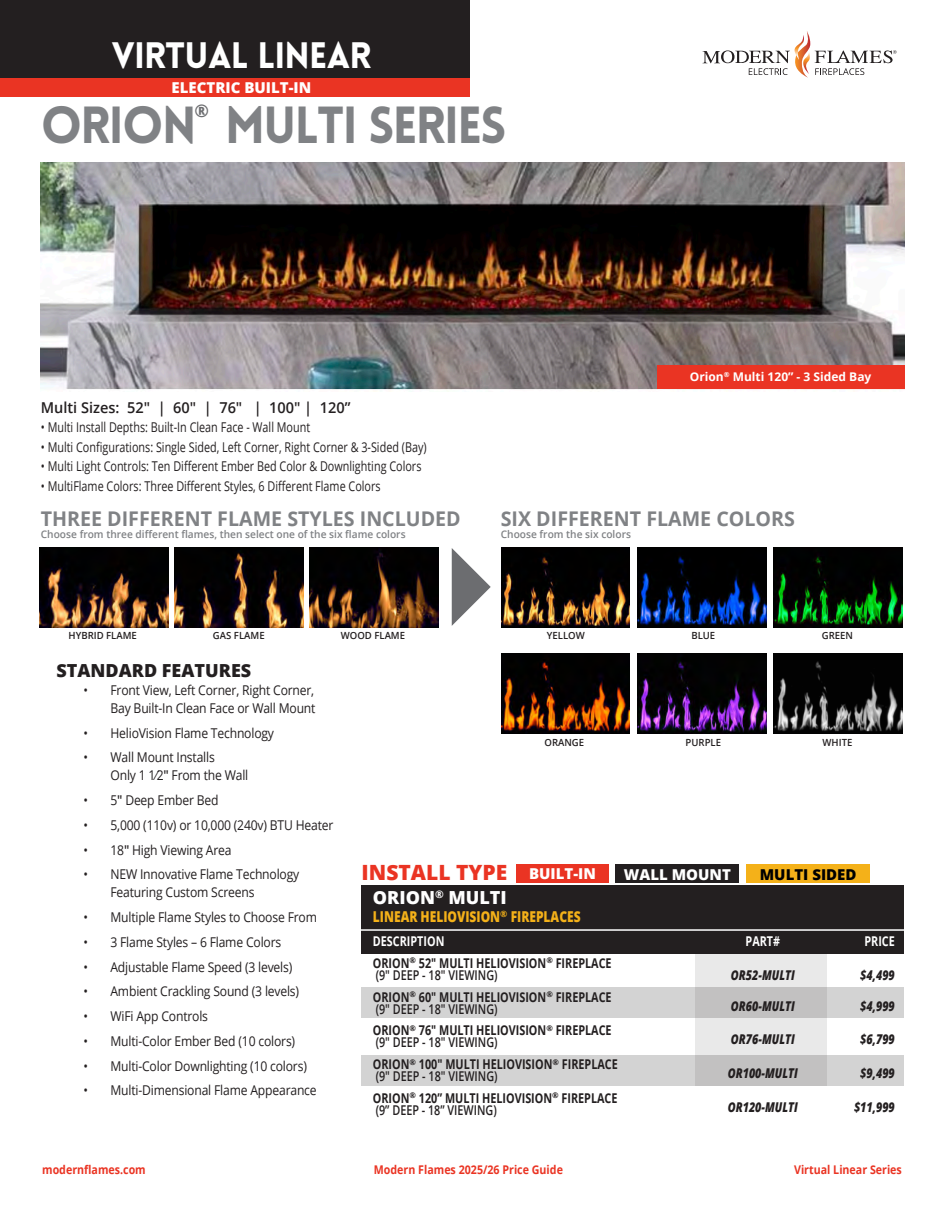
<style>
.page{position:relative;width:945px;height:1215px;background:#fff}
.page>*{position:absolute;margin:0;border:0;box-sizing:border-box;transform-origin:0 0}
.t1{font:900 51px "Lovelo";letter-spacing:-.035em;color:#808285;scale:.96 1}
.t2{font:900 36px "Lovelo";letter-spacing:-.02em;color:#fff}
.t3{font:800 21px "Open Sans";color:#ea3423}
.t4{font:700 20.25px "Open Sans";color:#808285}
.t5{font:800 18px "Open Sans";color:#231f20}
.t6{font:800 18px "Open Sans";color:#fff}
.t7{font:700 17.55px "Open Sans";color:#6c6d70}
.t8{font:800 15px "Open Sans";color:#fff}
.t9{font:600 15px "Open Sans";color:#231f20}
.t10{font:800 15px "Open Sans";color:#f4b119;scale:.8 1}
.t11{font:800 15px "Open Sans";color:#000}
.t12{font:13.5px/18px "Open Sans";letter-spacing:-.015em;color:#231f20;scale:.9 1}
.t13{font:700 13.5px/12px "Open Sans";color:#231f20;scale:.8 1}
.t14{font:13.5px "Open Sans";letter-spacing:-.015em;color:#231f20;scale:.8 1}
.t15{font:italic 800 13.5px "Open Sans";color:#231f20;scale:.8 1}
.t16{font:700 13.5px "Open Sans";color:#fff;scale:.8 1}
.t17{font:italic 800 13.5px "Open Sans";color:#231f20;scale:.8 1}
.t18{font:700 12px "Open Sans";color:#ea3423;scale:.89 1}
.t19{font:700 12px "Open Sans";color:#fff}
.t20{font:600 10.5px "Open Sans";color:#808285}
.t21{font:600 9.9px "Open Sans";color:#231f20}
.s1{font-weight:600}
.s2{font-style:inherit}
</style>
<div class="page">
<div style="left:0;top:0;width:470px;height:78px;background:#231f20"></div>
<img style="left:41px;top:162px;width:864px;height:228px">
<img style="left:39px;top:548px;width:129px;height:80px">
<div style="left:657px;top:365px;width:248px;height:23px;background:#ea3423"></div>
<div style="left:0;top:78px;width:470px;height:19px;background:#ea3423"></div>
<img style="left:174px;top:548px;width:129px;height:80px">
<img style="left:310px;top:548px;width:129px;height:80px">
<div style="left:695px;top:948px;width:132px;height:138px;background:#e9e9e9"></div>
<div style="left:361px;top:885px;width:543px;height:68px;background:#231f20"></div>
<hr style="left:357px;top:929px;width:553px;height:2px;background:#fff">
<div style="left:361px;top:987px;width:543px;height:30px;background:linear-gradient(to right,#d5d5d5,#c9c8c8)"></div>
<div style="left:516px;top:864px;width:93px;height:19px;background:#ea3423"></div>
<div style="left:615px;top:864px;width:124px;height:19px;background:#231f20"></div>
<div style="left:746px;top:864px;width:124px;height:19px;background:#f4b119"></div>
<div style="left:362px;top:1055px;width:542px;height:30px;background:linear-gradient(to right,#d5d5d5,#c9c8c8)"></div>
<img style="left:501px;top:548px;width:129px;height:80px">
<img style="left:637px;top:548px;width:129px;height:80px">
<img style="left:773px;top:548px;width:129px;height:80px">
<img style="left:501px;top:654px;width:129px;height:80px">
<img style="left:637px;top:654px;width:129px;height:80px">
<img style="left:773px;top:654px;width:129px;height:80px">
<svg style="left:452px;top:548px;width:39px;height:78px"></svg>
<svg style="left:703px;top:31px;width:194px;height:46px"></svg>
<p class="t2" style="left:112px;top:32px;width:261px">VIRTUAL LINEAR</p>
<p class="t8" style="left:172px;top:76px;width:141px">ELECTRIC BUILT-IN</p>
<p class="t7" style="left:195px;top:98px;width:16px">®</p>
<p class="t1" style="left:41px;top:93px;width:486px">ORION MULTI SERIES</p>
<p class="t9" style="left:41px;top:397px;width:311px">Multi Sizes: 52" | 60" | 76" | 100" | 120”</p>
<p class="t14" style="left:41px;top:418px;width:338px">• Multi Install Depths: Built-In Clean Face - Wall Mount</p>
<p class="t14" style="left:41px;top:438px;width:484px">• Multi Configurations: Single Sided, Left Corner, Right Corner &amp; 3-Sided (Bay)</p>
<p class="t14" style="left:41px;top:457px;width:477px">• Multi Light Controls: Ten Different Ember Bed Color &amp; Downlighting Colors</p>
<p class="t14" style="left:41px;top:477px;width:426px">• MultiFlame Colors: Three Different Styles, 6 Different Flame Colors</p>
<p class="t19" style="left:690px;top:369px;width:183px">Orion<sup>®</sup> Multi 120” - 3 Sided Bay</p>
<p class="t4" style="left:41px;top:505px;width:422px">THREE DIFFERENT FLAME STYLES INCLUDED</p>
<p class="t20" style="left:41px;top:527px;width:366px">Choose from three different flames, then select one of the six flame colors</p>
<p class="t21" style="left:69px;top:628px;width:70px">HYBRID FLAME</p>
<p class="t21" style="left:213px;top:628px;width:53px">GAS FLAME</p>
<p class="t21" style="left:341px;top:628px;width:66px">WOOD FLAME</p>
<p class="t4" style="left:501px;top:504px;width:296px">SIX DIFFERENT FLAME COLORS</p>
<p class="t20" style="left:501px;top:527px;width:132px">Choose from the six colors</p>
<p class="t21" style="left:547px;top:629px;width:39px">YELLOW</p>
<p class="t21" style="left:691px;top:629px;width:25px">BLUE</p>
<p class="t21" style="left:822px;top:629px;width:33px">GREEN</p>
<p class="t5" style="left:56px;top:657px;width:196px">STANDARD FEATURES</p>
<p class="t12" style="left:83px;top:681px;width:259px;text-align:right">• Front View, Left Corner, Right Corner,<br>Bay Built-In Clean Face or Wall Mount</p>
<p class="t12" style="left:83px;top:723px;width:213px">• HelioVision Flame Technology</p>
<p class="t12" style="left:110px;top:748px;width:155px;text-indent:-27px">• Wall Mount Installs<br>Only 1 1⁄2<span class="s1">"</span> From the Wall</p>
<p class="t12" style="left:83px;top:791px;width:152px">• 5<span class="s1">"</span> Deep Ember Bed</p>
<p class="t12" style="left:83px;top:816px;width:279px">• 5,000 (110v) or 10,000 (240v) BTU Heater</p>
<p class="t12" style="left:83px;top:840px;width:166px">• 18<span class="s1">"</span> High Viewing Area</p>
<p class="t12" style="left:110px;top:865px;width:211px;text-indent:-27px">• NEW Innovative Flame Technology<br>Featuring Custom Screens</p>
<p class="t12" style="left:83px;top:908px;width:261px">• Multiple Flame Styles to Choose From</p>
<p class="t12" style="left:83px;top:933px;width:221px">• 3 Flame Styles – 6 Flame Colors</p>
<p class="t12" style="left:83px;top:957px;width:234px">• Adjustable Flame Speed (3 levels)</p>
<p class="t12" style="left:83px;top:982px;width:241px">• Ambient Crackling Sound (3 levels)</p>
<p class="t12" style="left:83px;top:1007px;width:140px">• WiFi App Controls</p>
<p class="t12" style="left:83px;top:1032px;width:237px">• Multi-Color Ember Bed (10 colors)</p>
<p class="t12" style="left:83px;top:1056px;width:250px">• Multi-Color Downlighting (10 colors)</p>
<p class="t12" style="left:83px;top:1081px;width:261px">• Multi-Dimensional Flame Appearance</p>
<p class="t21" style="left:544px;top:736px;width:41px">ORANGE</p>
<p class="t21" style="left:686px;top:736px;width:37px">PURPLE</p>
<p class="t21" style="left:823px;top:736px;width:31px">WHITE</p>
<p class="t3" style="left:362px;top:856px;width:147px">INSTALL TYPE</p>
<p class="t8" style="left:529px;top:863px;width:68px">BUILT-IN</p>
<p class="t8" style="left:624px;top:863px;width:109px">WALL MOUNT</p>
<p class="t11" style="left:760px;top:863px;width:98px">MULTI SIDED</p>
<p class="t6" style="left:373px;top:884px;width:135px">ORION<sup>®</sup> MULTI</p>
<p class="t10" style="left:373px;top:905px;width:261px">LINEAR HELIOVISION<sup>®</sup> FIREPLACES</p>
<p class="t16" style="left:373px;top:932px;width:91px">DESCRIPTION</p>
<p class="t16" style="left:746px;top:932px;width:45px">PART#</p>
<p class="t16" style="left:865px;top:932px;width:40px">PRICE</p>
<p class="t13" style="left:373px;top:957px;width:300px">ORION<sup>®</sup> 52" MULTI HELIOVISION<sup>®</sup> FIREPLACE <span class="s1">(9" DEEP - 18" VIEWING)</span></p>
<p class="t15" style="left:731px;top:965px;width:81px">OR52-MULTI</p>
<p class="t17" style="left:860px;top:965px;width:45px"><span class="s2">$</span>4,499</p>
<p class="t13" style="left:373px;top:990px;width:300px">ORION<sup>®</sup> 60" MULTI HELIOVISION<sup>®</sup> FIREPLACE <span class="s1">(9" DEEP - 18" VIEWING)</span></p>
<p class="t15" style="left:731px;top:995px;width:81px">OR60-MULTI</p>
<p class="t15" style="left:860px;top:995px;width:45px">$4,999</p>
<p class="t13" style="left:373px;top:1024px;width:300px">ORION<sup>®</sup> 76" MULTI HELIOVISION<sup>®</sup> FIREPLACE <span class="s1">(9" DEEP - 18" VIEWING)</span></p>
<p class="t15" style="left:731px;top:1029px;width:81px">OR76-MULTI</p>
<p class="t15" style="left:860px;top:1029px;width:45px">$6,<span class="s2">7</span>99</p>
<p class="t13" style="left:373px;top:1058px;width:308px">ORION<sup>®</sup> 100" MULTI HELIOVISION<sup>®</sup> FIREPLACE <span class="s1">(9" DEEP - 18" VIEWING)</span></p>
<p class="t15" style="left:728px;top:1063px;width:89px">OR100-MULTI</p>
<p class="t15" style="left:860px;top:1063px;width:45px">$<span class="s2">9,4</span>99</p>
<p class="t13" style="left:373px;top:1092px;width:307px">ORION<sup>®</sup> 120” MULTI HELIOVISION<sup>®</sup> FIREPLACE <span class="s1">(9” DEEP - 18” VIEWING)</span></p>
<p class="t15" style="left:728px;top:1097px;width:89px">OR120-MULTI</p>
<p class="t15" style="left:854px;top:1097px;width:53px">$11,999</p>
<p class="t18" style="left:42px;top:1161px;width:118px">modernflames.com</p>
<p class="t18" style="left:374px;top:1161px;width:214px">Modern Flames 2025/26 Price Guide</p>
<p class="t18" style="left:794px;top:1161px;width:123px">Virtual Linear Series</p>
</div>
